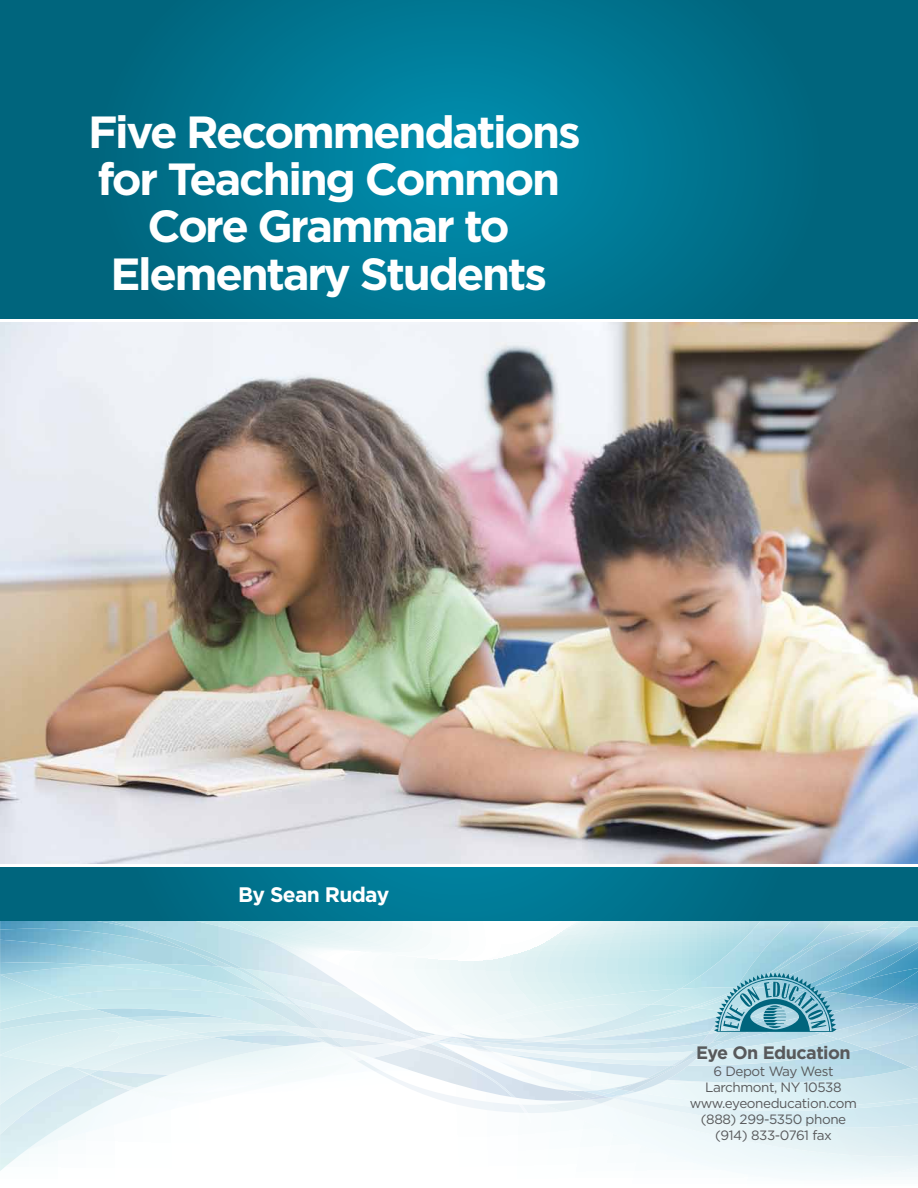
<style>
.page{position:relative;width:918px;height:1188px;background:#fff}
.page>*{position:absolute;margin:0;border:0;box-sizing:border-box;transform-origin:0 0}
.t1{font:700 45px/47.4px "Gotham HTF";letter-spacing:-.05em;color:#fff;text-align:center}
.t2{font:700 21px "Gotham HTF";letter-spacing:-.03em;color:#fff}
.t3{font:700 18px "Gotham HTF";letter-spacing:-.03em;color:#58595b}
.t4{font:13.5px/16.2px "Gotham HTF";letter-spacing:-.03em;color:#58595b;text-align:center}
</style>
<div class="page">
<img style="left:0;top:1068px;width:912px;height:103px">
<img style="left:0;top:1105px;width:220px;height:30px">
<img style="left:0;top:1101px;width:256px;height:4px">
<img style="left:0;top:920px;width:862px;height:181px">
<img style="left:600px;top:1104px;width:311px;height:52px">
<img style="left:532px;top:1105px;width:30px;height:8px">
<img style="left:544px;top:1100px;width:56px;height:12px">
<img style="left:374px;top:1100px;width:138px;height:13px">
<img style="left:712px;top:1032px;width:67px;height:46px">
<img style="left:712px;top:1045px;width:16px;height:6px">
<img style="left:620px;top:1045px;width:92px;height:46px">
<img style="left:872px;top:992px;width:39px;height:12px">
<img style="left:589px;top:1099px;width:25px;height:5px">
<img style="left:0;top:920px;width:609px;height:180px">
<img style="left:287px;top:1046px;width:33px;height:29px">
<img style="left:0;top:1043px;width:287px;height:32px">
<img style="left:290px;top:1047px;width:30px;height:24px">
<img style="left:66px;top:1043px;width:147px;height:27px">
<div style="left:0;top:1043px;width:154px;height:23px;background:#dff1f3"></div>
<svg style="left:66px;top:1063px;width:7px;height:4px"></svg>
<img style="left:779px;top:1032px;width:132px;height:36px">
<img style="left:794px;top:1004px;width:117px;height:30px">
<img style="left:838px;top:1039px;width:73px;height:10px">
<img style="left:821px;top:1006px;width:90px;height:33px">
<img style="left:455px;top:989px;width:196px;height:39px">
<img style="left:651px;top:987px;width:63px;height:20px">
<img style="left:696px;top:1008px;width:18px;height:3px">
<img style="left:863px;top:993px;width:9px;height:29px">
<img style="left:863px;top:998px;width:39px;height:11px">
<img style="left:635px;top:1092px;width:276px;height:4px">
<img style="left:534px;top:1071px;width:56px;height:13px">
<img style="left:596px;top:1082px;width:17px;height:6px">
<img style="left:596px;top:1088px;width:24px;height:1px">
<img style="left:515px;top:1045px;width:17px;height:17px">
<img style="left:614px;top:1096px;width:297px;height:32px">
<img style="left:515px;top:1062px;width:50px;height:20px">
<img style="left:538px;top:1079px;width:58px;height:12px">
<img style="left:583px;top:1089px;width:48px;height:7px">
<svg style="left:609px;top:1091px;width:26px;height:8px"></svg>
<img style="left:601px;top:1093px;width:18px;height:4px">
<img style="left:99px;top:965px;width:324px;height:10px">
<img style="left:0;top:962px;width:99px;height:13px">
<img style="left:0;top:975px;width:435px;height:68px">
<img style="left:647px;top:1007px;width:48px;height:10px">
<img style="left:756px;top:930px;width:52px;height:43px">
<img style="left:742px;top:969px;width:33px;height:4px">
<img style="left:797px;top:920px;width:100px;height:34px">
<img style="left:690px;top:991px;width:24px;height:17px">
<img style="left:695px;top:993px;width:19px;height:15px">
<img style="left:512px;top:1097px;width:20px;height:26px">
<img style="left:320px;top:1029px;width:195px;height:69px">
<img style="left:210px;top:1034px;width:72px;height:3px">
<img style="left:154px;top:1023px;width:102px;height:11px">
<img style="left:256px;top:1029px;width:45px;height:7px">
<svg style="left:519px;top:1105px;width:9px;height:8px"></svg>
<img style="left:301px;top:1027px;width:30px;height:10px">
<img style="left:386px;top:1042px;width:32px;height:7px">
<img style="left:192px;top:1034px;width:18px;height:9px">
<div style="left:103px;top:1025px;width:89px;height:22px;background:#def1f3"></div>
<img style="left:234px;top:968px;width:89px;height:61px">
<img style="left:136px;top:929px;width:107px;height:40px">
<img style="left:0;top:920px;width:190px;height:31px">
<img style="left:281px;top:996px;width:16px;height:9px">
<svg style="left:323px;top:1029px;width:24px;height:21px"></svg>
<img style="left:466px;top:1028px;width:66px;height:11px">
<img style="left:510px;top:1037px;width:22px;height:4px">
<img style="left:532px;top:1017px;width:228px;height:28px">
<img style="left:532px;top:1038px;width:49px;height:3px">
<img style="left:532px;top:1040px;width:37px;height:2px">
<img style="left:708px;top:1027px;width:16px;height:7px">
<svg style="left:455px;top:1024px;width:9px;height:11px"></svg>
<img style="left:808px;top:942px;width:103px;height:50px">
<img style="left:815px;top:927px;width:96px;height:59px">
<svg style="left:911px;top:927px;width:7px;height:240px;background:#a2ccde"></svg>
<img style="left:897px;top:920px;width:21px;height:7px">
<img style="left:837px;top:980px;width:26px;height:46px">
<img style="left:459px;top:1026px;width:16px;height:5px">
<img style="left:0;top:322px;width:918px;height:546px">
<svg style="left:714px;top:973px;width:123px;height:59px;background:#71afc1"></svg>
<svg style="left:0;top:0;width:918px;height:319px;background:#00728c"></svg>
<svg style="left:0;top:868px;width:918px;height:52px;background:#006f89"></svg>
<hr style="left:0;top:864px;width:918px;height:3px;background:#fff">
<h1 class="t1" style="left:88px;top:107px;width:494px">Five Recommendations for Teaching Common<br>Core Grammar to<br>Elementary Students</h1>
<h2 class="t2" style="left:238px;top:882px;width:153px">By Sean Ruday</h2>
<h3 class="t3" style="left:696px;top:1043px;width:156px">Eye On Education</h3>
<p class="t4" style="left:690px;top:1063px;width:169px">6 Depot Way West<br>Larchmont, NY 10538 www.eyeoneducation.com (888) 299-5350 phone (914) 833-0761 fax</p>
</div>
